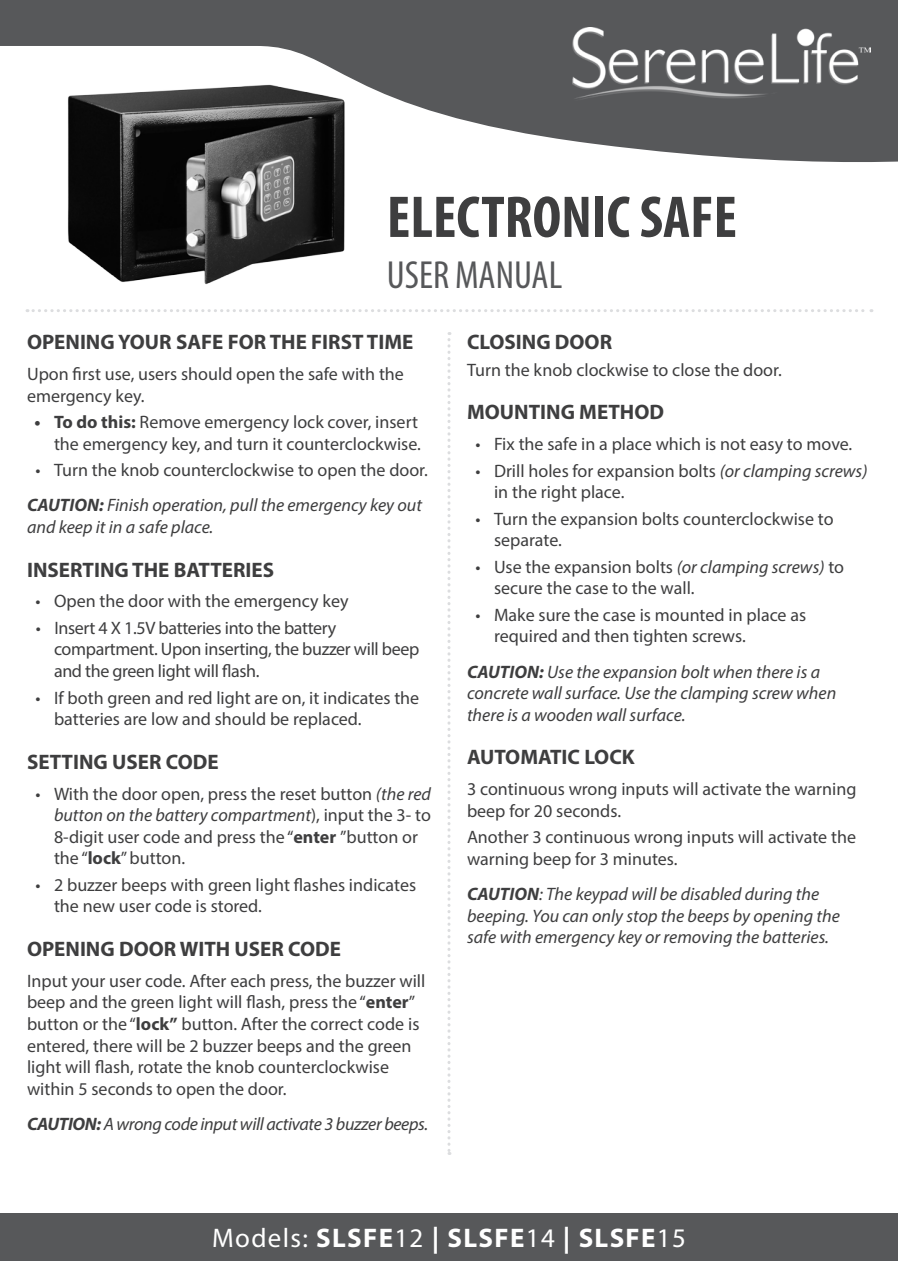
<style>
.page{position:relative;width:898px;height:1261px;background:#fff}
.page>*{position:absolute;margin:0;border:0;box-sizing:border-box;transform-origin:0 0}
.t1{font:700 condensed 59.4px "Myriad Pro";color:#3e3e3f}
.t2{font:condensed 39.3px "Myriad Pro";color:#57585a}
.t3{font:700 27px "Myriad Pro";letter-spacing:.05em;color:#fff}
.Heading{font:700 21px "Myriad Pro";color:#3e3e3f}
.List{font:18px/21.6px "Myriad Pro";color:#3e3e3f}
.t4{font:italic 18px/21.6px "Myriad Pro";color:#3e3e3f}
.List-2{font:18px/21.6px "Myriad Pro";letter-spacing:-.02em;color:#3e3e3f}
.t5{font:italic 18px "Myriad Pro";letter-spacing:-.02em;color:#3e3e3f}
.s1{font-weight:700}
.s2{font-style:italic}
.s3{font-weight:400}
</style>
<div class="page">
<div style="left:0;top:1213px;width:897px;height:47px;background:#57585a"></div>
<svg style="left:0;top:0;width:897px;height:162px;fill:#57585a"></svg>
<img style="left:58px;top:67px;width:292px;height:218px">
<img style="left:572px;top:27px;width:298px;height:73px">
<svg style="left:27px;top:309px;width:844px;height:3px"></svg>
<svg style="left:447px;top:332px;width:3px;height:822px"></svg>
<p class="t1" style="left:387px;top:180px;width:351px">ELECTRONIC SAFE</p>
<p class="t2" style="left:387px;top:251px;width:177px">USER MANUAL</p>
<p class="Heading" style="left:27px;top:328px;width:388px">OPENING YOUR SAFE FOR THE FIRST TIME</p>
<p class="List" style="left:27px;top:363px;width:378px">Upon first use, users should open the safe with the emergency key.</p>
<p class="List" style="left:34px;top:411px;width:388px;text-align:right"><span class="s1">• To do this:</span> Remove emergency lock cover, insert the emergency key, and turn it counterclockwise.</p>
<p class="List" style="left:35px;top:459px;width:394px">• Turn the knob counterclockwise to open the door.</p>
<p class="t4" style="left:27px;top:494px;width:396px"><span class="s1">CAUTION:</span> Finish operation, pull the emergency key out and keep it in a safe place.</p>
<p class="Heading" style="left:27px;top:556px;width:248px">INSERTING THE BATTERIES</p>
<p class="List" style="left:35px;top:590px;width:314px">• Open the door with the emergency key</p>
<p class="List-2" style="left:54px;top:616px;width:367px;text-indent:-18px">• Insert 4 X 1.5V batteries into the battery compartment. Upon inserting, the buzzer will beep and the green light will flash.</p>
<p class="List" style="left:54px;top:686px;width:367px;text-indent:-19px">• If both green and red light are on, it indicates the batteries are low and should be replaced.</p>
<p class="Heading" style="left:27px;top:748px;width:193px">SETTING USER CODE</p>
<p class="List" style="left:54px;top:782px;width:378px;text-indent:-19px">• With the door open, press the reset button <span class="s2">(the red button on the battery compartment</span>), input the 3- to 8-digit user code and press the “<span class="s1">enter</span> ”button or the “<span class="s1">lock</span>” button.</p>
<p class="List" style="left:54px;top:873px;width:364px;text-indent:-19px">• 2 buzzer beeps with green light flashes indicates the new user code is stored.</p>
<p class="Heading" style="left:27px;top:935px;width:315px">OPENING DOOR WITH USER CODE</p>
<p class="List" style="left:27px;top:969px;width:400px">Input your user code. After each press, the buzzer will beep and the green light will flash, press the “<span class="s1">enter</span>” button or the “<span class="s1">lock”</span> button. After the correct code is entered, there will be 2 buzzer beeps and the green light will flash, rotate the knob counterclockwise within 5 seconds to open the door.</p>
<p class="t5" style="left:27px;top:1112px;width:402px"><span class="s1">CAUTION:</span> A wrong code input will activate 3 buzzer beeps.</p>
<p class="Heading" style="left:467px;top:328px;width:147px">CLOSING DOOR</p>
<p class="List" style="left:467px;top:358px;width:316px">Turn the knob clockwise to close the door.</p>
<p class="Heading" style="left:467px;top:398px;width:198px">MOUNTING METHOD</p>
<p class="List" style="left:475px;top:433px;width:378px">• Fix the safe in a place which is not easy to move.</p>
<p class="List" style="left:494px;top:459px;width:375px;text-indent:-19px">• Drill holes for expansion bolts <span class="s2">(or clamping screws) </span>in the right place.</p>
<p class="List" style="left:494px;top:507px;width:341px;text-indent:-19px">• Turn the expansion bolts counterclockwise to separate.</p>
<p class="List" style="left:494px;top:555px;width:351px;text-indent:-19px">• Use the expansion bolts <span class="s2">(or clamping screws)</span> to secure the case to the wall.</p>
<p class="List" style="left:494px;top:603px;width:314px;text-indent:-19px">• Make sure the case is mounted in place as required and then tighten screws.</p>
<p class="t4" style="left:467px;top:660px;width:371px"><span class="s1">CAUTION:</span> Use the expansion bolt when there is a concrete wall surface. Use the clamping screw when there is a wooden wall surface.</p>
<p class="Heading" style="left:467px;top:743px;width:169px">AUTOMATIC LOCK</p>
<p class="List" style="left:467px;top:778px;width:391px">3 continuous wrong inputs will activate the warning beep for 20 seconds.</p>
<p class="List" style="left:467px;top:826px;width:390px">Another 3 continuous wrong inputs will activate the warning beep for 3 minutes.</p>
<p class="t4" style="left:467px;top:882px;width:374px"><span class="s1">CAUTION</span>: The keypad will be disabled during the beeping. You can only stop the beeps by opening the safe with emergency key or removing the batteries.</p>
<p class="t3" style="left:212px;top:1220px;width:475px"><span class="s3">Models:</span> SLSFE<span class="s3">12</span> | SLSFE<span class="s3">14</span> | SLSFE<span class="s3">15</span></p>
</div>
